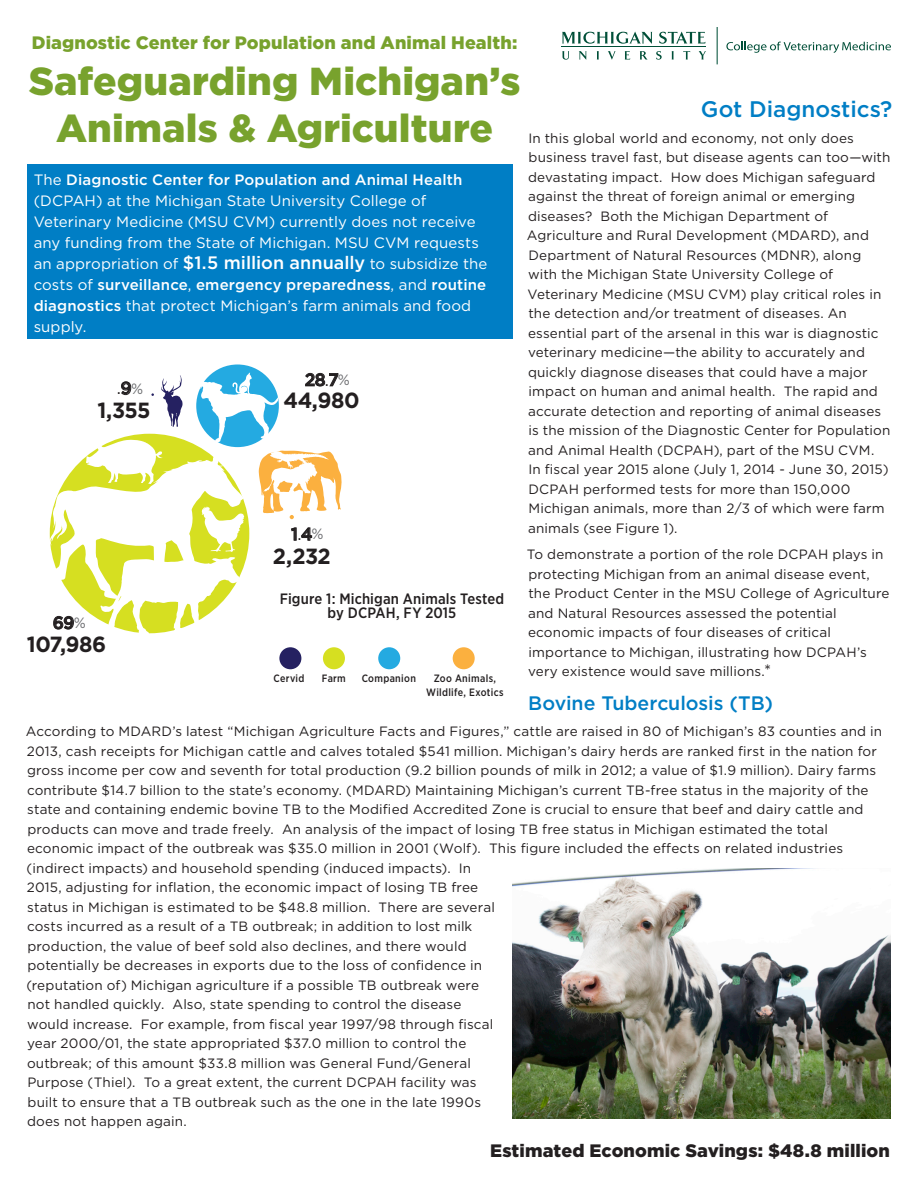
<style>
.page{position:relative;width:918px;height:1188px;background:#fff}
.page>*{position:absolute;margin:0;border:0;box-sizing:border-box;transform-origin:0 0}
.Heading{font:900 39px "Gotham";letter-spacing:.005em;color:#78a22d}
.Heading-2{font:500 22.5px "Gotham";color:#007ec5}
.t1{font:700 21.9px "Gotham";letter-spacing:-.025em;color:#231f20}
.Heading-3{font:500 19.5px "Gotham";letter-spacing:-.005em;color:#007ec5}
.Heading-4{font:900 18px "Gotham";letter-spacing:.005em;color:#78a22d}
.Article_text{font:900 18px "Gotham";letter-spacing:.005em;color:#231f20}
.t2{font:500 17.55px "Gotham";color:#231f20}
.t3{font:17.55px "Gotham";color:#231f20}
.Sidebar_text{font:15px/21px "Gotham";letter-spacing:.005em;color:#fff}
.t4{font:500 15px/13.5px "Gotham Narrow";letter-spacing:.01em;color:#231f20;text-align:center}
.Article_text-2{font:13.5px/19.5px "Gotham";letter-spacing:.01em;color:#231f20}
.t5{font:500 10.65px/13.5px "Gotham Narrow";letter-spacing:.03em;color:#231f20;text-align:center}
.s1{font-weight:500}
.s2{font-weight:500;font-size:18px}
.s3{font-size:16.5px}
.s4{font-weight:400}
.s5{font-weight:400;font-size:14.85px;color:#6c6d70}
.s6{font-size:14.85px;color:#6c6d70}
</style>
<div class="page">
<div style="left:27px;top:164px;width:486px;height:174px;background:#007ec5"></div>
<div style="left:453px;top:647px;width:22px;height:22px;background:#fbb03f;border-radius:50%"></div>
<div style="left:378px;top:647px;width:22px;height:22px;background:#24aae1;border-radius:50%"></div>
<div style="left:323px;top:647px;width:22px;height:22px;background:#d6df21;border-radius:50%"></div>
<div style="left:279px;top:647px;width:22px;height:22px;background:#252161;border-radius:50%"></div>
<div style="left:196px;top:364px;width:83px;height:83px;background:#24aae1;border-radius:50%"></div>
<svg style="left:49px;top:372px;width:293px;height:262px"></svg>
<img style="left:513px;top:869px;width:378px;height:250px">
<svg style="left:562px;top:51px;width:7px;height:9px"></svg>
<svg style="left:579px;top:51px;width:8px;height:9px"></svg>
<svg style="left:597px;top:51px;width:2px;height:9px"></svg>
<svg style="left:608px;top:51px;width:8px;height:9px"></svg>
<svg style="left:625px;top:51px;width:5px;height:9px"></svg>
<svg style="left:640px;top:51px;width:8px;height:9px"></svg>
<svg style="left:656px;top:51px;width:6px;height:9px"></svg>
<svg style="left:672px;top:51px;width:2px;height:9px"></svg>
<svg style="left:683px;top:51px;width:7px;height:9px"></svg>
<svg style="left:699px;top:51px;width:7px;height:9px"></svg>
<svg style="left:562px;top:32px;width:90px;height:12px"></svg>
<svg style="left:659px;top:32px;width:47px;height:12px"></svg>
<hr style="left:562px;top:47px;width:144px;height:1px;background:#004f38">
<hr style="left:717px;top:27px;width:1px;height:37px;background:#004f38">
<svg style="left:726px;top:42px;width:165px;height:11px"></svg>
<p class="Heading-4" style="left:32px;top:30px;width:487px">Diagnostic Center for Population and Animal Health:</p>
<p class="Heading" style="left:29px;top:55px;width:493px">Safeguarding Michigan’s</p>
<p class="Heading" style="left:56px;top:102px;width:439px">Animals &amp; Agriculture</p>
<p class="Sidebar_text" style="left:34px;top:169px;width:455px">The <span class="s1">Diagnostic Center for Population and Animal Health </span>(DCPAH) at the Michigan State University College of Veterinary Medicine (MSU CVM) currently does not receive any funding from the State of Michigan. MSU CVM requests an appropriation of <span class="s2">$1.5 million annually</span> to subsidize the costs of <span class="s1">surveillance</span>, <span class="s1">emergency preparedness</span>, and <span class="s1">routine diagnostics</span> that protect Michigan’s farm animals and food supply.</p>
<p class="Heading-2" style="left:701px;top:94px;width:193px">Got Diagnostics?</p>
<p class="Article_text-2" style="left:527px;top:128px;width:365px">In this global world and economy, not only does business travel fast, but disease agents can too—with devastating impact. How does Michigan safeguard against the threat of foreign animal or emerging diseases? Both the Michigan Department of Agriculture and Rural Development (MDARD), and Department of Natural Resources (MDNR), along with the Michigan State University College of Veterinary Medicine (MSU CVM) play critical roles in the detection and/or treatment of diseases. An essential part of the arsenal in this war is diagnostic veterinary medicine—the ability to accurately and quickly diagnose diseases that could have a major impact on human and animal health. The rapid and accurate detection and reporting of animal diseases is the mission of the Diagnostic Center for Population and Animal Health (DCPAH), part of the MSU CVM.<br>In fiscal year 2015 alone (July 1, 2014 - June 30, 2015)<br>DCPAH performed tests for more than 150,000<br>Michigan animals, more than 2/3 of which were farm animals (see Figure 1).</p>
<p class="Article_text-2" style="left:527px;top:544px;width:364px">To demonstrate a portion of the role DCPAH plays in protecting Michigan from an animal disease event, the Product Center in the MSU College of Agriculture and Natural Resources assessed the potential economic impacts of four diseases of critical importance to Michigan, illustrating how DCPAH’s very existence would save millions.<span class="s3">*</span></p>
<p class="Heading-3" style="left:528px;top:690px;width:246px">Bovine Tuberculosis (TB)</p>
<p class="Article_text-2" style="left:26px;top:721px;width:858px">According to MDARD’s latest “Michigan Agriculture Facts and Figures,” cattle are raised in 80 of Michigan’s 83 counties and in 2013, cash receipts for Michigan cattle and calves totaled $541 million. Michigan’s dairy herds are ranked first in the nation for gross income per cow and seventh for total production (9.2 billion pounds of milk in 2012; a value of $1.9 million). Dairy farms contribute $14.7 billion to the state’s economy. (MDARD) Maintaining Michigan’s current TB-free status in the majority of the state and containing endemic bovine TB to the Modified Accredited Zone is crucial to ensure that beef and dairy cattle and products can move and trade freely. An analysis of the impact of losing TB free status in Michigan estimated the total economic impact of the outbreak was $35.0 million in 2001 (Wolf). This figure included the effects on related industries (indirect impacts) and household spending (induced impacts). In<br>2015, adjusting for inflation, the economic impact of losing TB free<br>status in Michigan is estimated to be $48.8 million. There are several<br>costs incurred as a result of a TB outbreak; in addition to lost milk<br>production, the value of beef sold also declines, and there would<br>potentially be decreases in exports due to the loss of confidence in<br>(reputation of) Michigan agriculture if a possible TB outbreak were<br>not handled quickly. Also, state spending to control the disease<br>would increase. For example, from fiscal year 1997/98 through fiscal<br>year 2000/01, the state appropriated $37.0 million to control the<br>outbreak; of this amount $33.8 million was General Fund/General<br>Purpose (Thiel). To a great extent, the current DCPAH facility was<br>built to ensure that a TB outbreak such as the one in the late 1990s<br>does not happen again.</p>
<p class="Article_text" style="left:490px;top:1138px;width:401px">Estimated Economic Savings: $48.8 million</p>
<p class="t2" style="left:305px;top:368px;width:47px">28<span class="s4">.</span>7<span class="s5">%</span></p>
<p class="t3" style="left:117px;top:377px;width:28px">.<span class="s1">9</span><span class="s6">%</span></p>
<p class="t1" style="left:284px;top:386px;width:78px">44,980</p>
<p class="t1" style="left:97px;top:396px;width:55px">1,355</p>
<p class="t2" style="left:291px;top:523px;width:34px">1<span class="s4">.</span>4<span class="s5">%</span></p>
<p class="t1" style="left:273px;top:542px;width:59px">2,232</p>
<p class="t4" style="left:280px;top:592px;width:226px">Figure 1: Michigan Animals Tested by DCPAH, FY 2015</p>
<p class="t2" style="left:53px;top:611px;width:35px">69<span class="s5">%</span></p>
<p class="t1" style="left:27px;top:630px;width:81px">107,986</p>
<p class="t5" style="left:274px;top:671px;width:33px">Cervid</p>
<p class="t5" style="left:322px;top:671px;width:25px">Farm</p>
<p class="t5" style="left:362px;top:671px;width:56px">Companion</p>
<p class="t5" style="left:426px;top:671px;width:79px">Zoo Animals,<br>Wildlife, Exotics</p>
</div>
